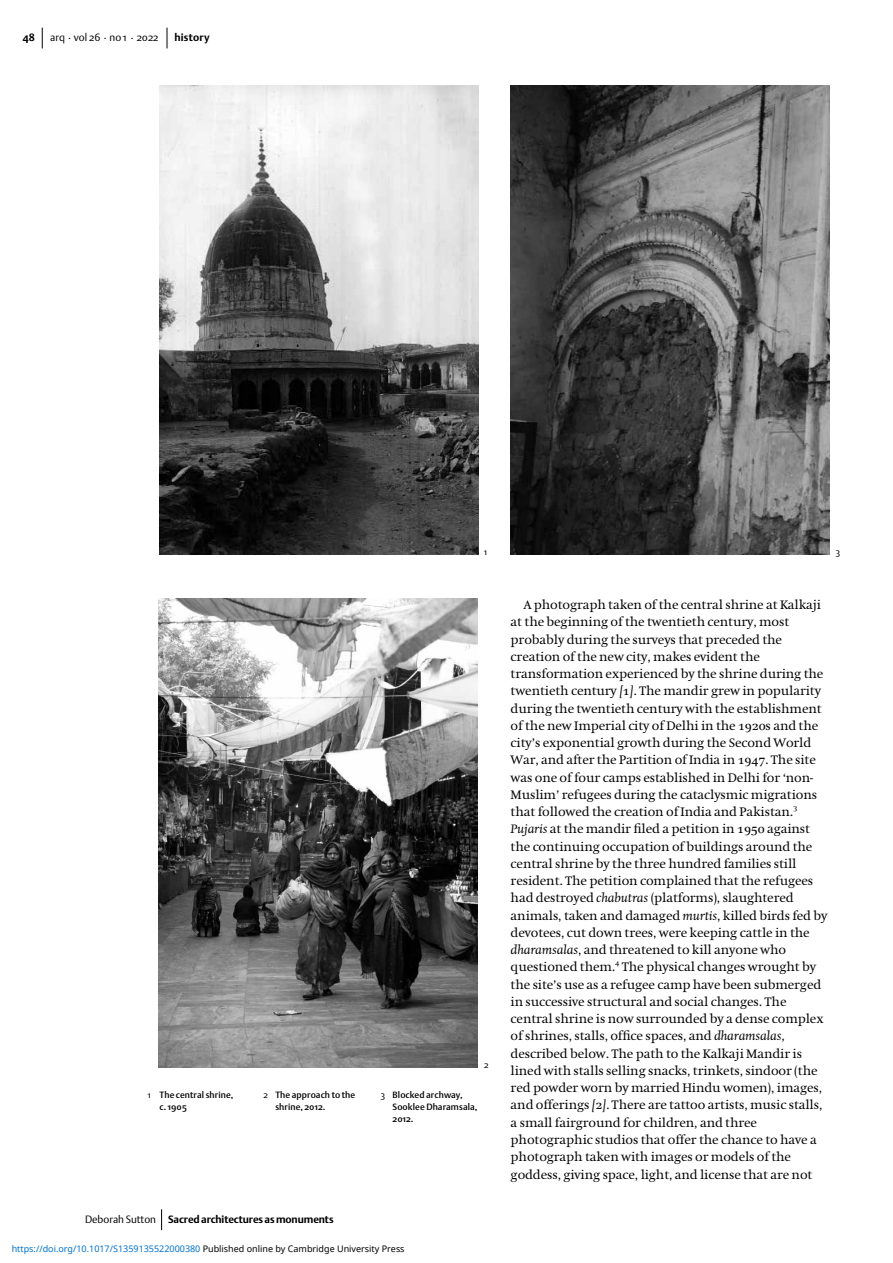
<style>
.page{position:relative;width:893px;height:1263px;background:#fff}
.page>*{position:absolute;margin:0;border:0;box-sizing:border-box;transform-origin:0 0}
.t1{font:12.75px/17.2px "Hollander";letter-spacing:-.01em;color:#000}
.t2{font:700 10.5px "DTL Argo ST";letter-spacing:-.01em;color:#000}
.t3{font:10.5px "DTL Argo ST Light";color:#000}
.t4{font:700 10.5px "DTL Argo ST";letter-spacing:.02em;color:#000}
.t5{font:9px/12px "DTL Argo ST Medium";letter-spacing:.01em;color:#000}
.t6{font:9px "Noto Sans";color:#0172cf}
.t7{font:9px "DTL Argo ST Light";color:#000}
.t8{font:7.65px "Hollander SC";color:#000}
.s1{font-family:"DTL Argo ST Light"}
.s2{font-family:"DTL Argo ST Light";font-weight:400}
.s3{color:#000}
.s4{font-style:italic}
.s5{font-family:"Hollander SC"}
</style>
<div class="page">
<svg style="left:161px;top:1209px;width:1px;height:21px"></svg>
<svg style="left:42px;top:28px;width:1px;height:20px"></svg>
<svg style="left:167px;top:28px;width:1px;height:20px"></svg>
<img style="left:159px;top:85px;width:319px;height:470px">
<img style="left:511px;top:85px;width:318px;height:470px">
<img style="left:159px;top:598px;width:319px;height:470px">
<p class="t2" style="left:23px;top:31px;width:14px">48</p>
<p class="t4" style="left:174px;top:31px;width:37px">history</p>
<p class="t3" style="left:50px;top:31px;width:110px">arq . vol 26 . no 1 . 2022</p>
<p class="t7" style="left:484px;top:546px;width:5px">1</p>
<p class="t7" style="left:484px;top:1059px;width:6px">2</p>
<p class="t5" style="left:159px;top:1089px;width:75px;text-indent:-12px"><span class="s1">1</span> The central shrine, c. 1905</p>
<p class="t5" style="left:275px;top:1089px;width:82px;text-indent:-12px"><span class="s1">2</span> The approach to the shrine, 2012.</p>
<p class="t5" style="left:393px;top:1089px;width:86px;text-indent:-12px"><span class="s1">3</span> Blocked archway,<br>Sooklee Dharamsala,<br>2012.</p>
<p class="t2" style="left:85px;top:1212px;width:250px"><span class="s2">Deborah Sutton</span> Sacred architectures as monuments</p>
<p class="t6" style="left:12px;top:1243px;width:394px">https://doi.org/10.1017/S1359135522000380 <span class="s3">Published online by Cambridge University Press</span></p>
<p class="t7" style="left:836px;top:546px;width:6px">3</p>
<p class="t1" style="left:511px;top:596px;width:314px;text-indent:13px">A photograph taken of the central shrine at Kalkaji at the beginning of the twentieth century, most probably during the surveys that preceded the creation of the new city, makes evident the transformation experienced by the shrine during the twentieth century <span class="s4">[</span><span class="s5">1</span><span class="s4">]</span>. The mandir grew in popularity during the twentieth century with the establishment of the new Imperial city of Delhi in the <span class="s5">1920</span>s and the city’s exponential growth during the Second World War, and after the Partition of India in <span class="s5">1947</span>. The site was one of four camps established in Delhi for ‘non-Muslim’ refugees during the cataclysmic migrations that followed the creation of India and Pakistan.</p>
<p class="t8" style="left:793px;top:803px;width:6px">3</p>
<p class="t1" style="left:511px;top:821px;width:318px"><span class="s4">Pujaris</span> at the mandir filed a petition in <span class="s5">1950</span> against the continuing occupation of buildings around the central shrine by the three hundred families still resident. The petition complained that the refugees had destroyed <span class="s4">chabutras</span> (platforms), slaughtered animals, taken and damaged <span class="s4">murtis</span>, killed birds fed by devotees, cut down trees, were keeping cattle in the <span class="s4">dharamsalas</span>, and threatened to kill anyone who questioned them.</p>
<p class="t8" style="left:615px;top:958px;width:6px">4</p>
<p class="t1" style="left:511px;top:959px;width:314px;text-indent:111px">The physical changes wrought by the site’s use as a refugee camp have been submerged in successive structural and social changes. The central shrine is now surrounded by a dense complex of shrines, stalls, office spaces, and <span class="s4">dharamsalas</span>, described below. The path to the Kalkaji Mandir is lined with stalls selling snacks, trinkets, sindoor (the red powder worn by married Hindu women), images, and offerings <span class="s4">[</span><span class="s5">2</span><span class="s4">]</span>. There are tattoo artists, music stalls, a small fairground for children, and three photographic studios that offer the chance to have a photograph taken with images or models of the goddess, giving space, light, and license that are not</p>
</div>
